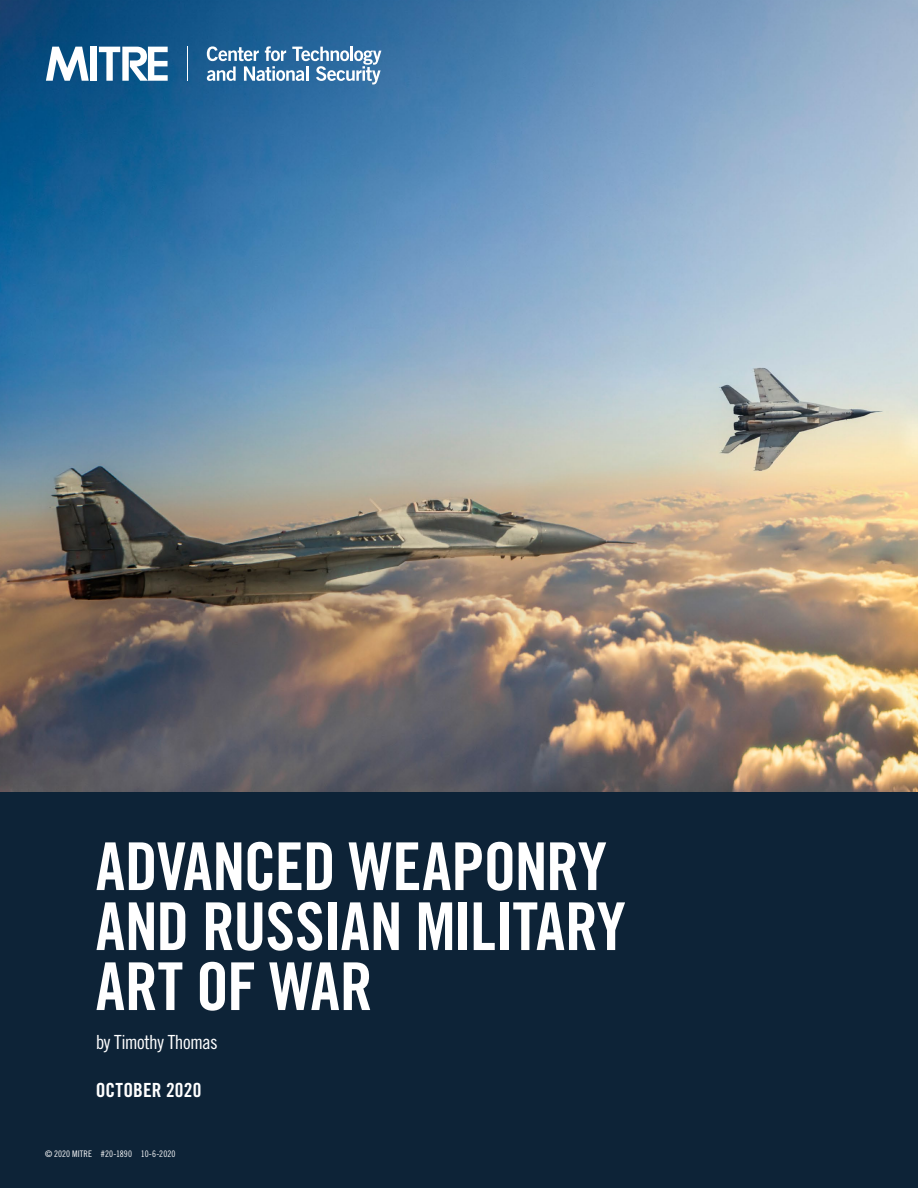
<style>
.page{position:relative;width:918px;height:1188px;background:#0d2337}
.page>*{position:absolute;margin:0;border:0;box-sizing:border-box;transform-origin:0 0}
.t1{font:66px/60px "Trade Gothic LT Pro Bd Cn 20";letter-spacing:-.015em;color:#fff}
.t2{font:19.5px "Trade Gothic LT Pro Cn 18";letter-spacing:-.03em;color:#fff}
.t3{font:19.5px "Trade Gothic LT Pro Bd Cn 20";letter-spacing:.01em;color:#fff}
.t4{font:9px "Trade Gothic LT Pro Cn 18";letter-spacing:.005em;color:#fff}
</style>
<div class="page">
<img style="left:0;top:0;width:918px;height:792px">
<hr style="left:187px;top:47px;width:1px;height:34px;background:#fff">
<svg style="left:46px;top:47px;width:43px;height:34px"></svg>
<div style="left:90px;top:47px;width:7px;height:34px;background:#fff"></div>
<svg style="left:99px;top:47px;width:69px;height:34px;background:#8eafc7"></svg>
<svg style="left:207px;top:46px;width:174px;height:38px;background:#6794b9"></svg>
<p class="t1" style="left:96px;top:836px;width:532px">ADVANCED WEAPONRY<br>AND RUSSIAN MILITARY<br>ART OF WAR</p>
<p class="t2" style="left:96px;top:1031px;width:124px">by Timothy Thomas</p>
<p class="t3" style="left:96px;top:1078px;width:107px">OCTOBER 2020</p>
<p class="t4" style="left:45px;top:1148px;width:132px">© 2020 MITRE #20-1890 10-6-2020</p>
</div>
